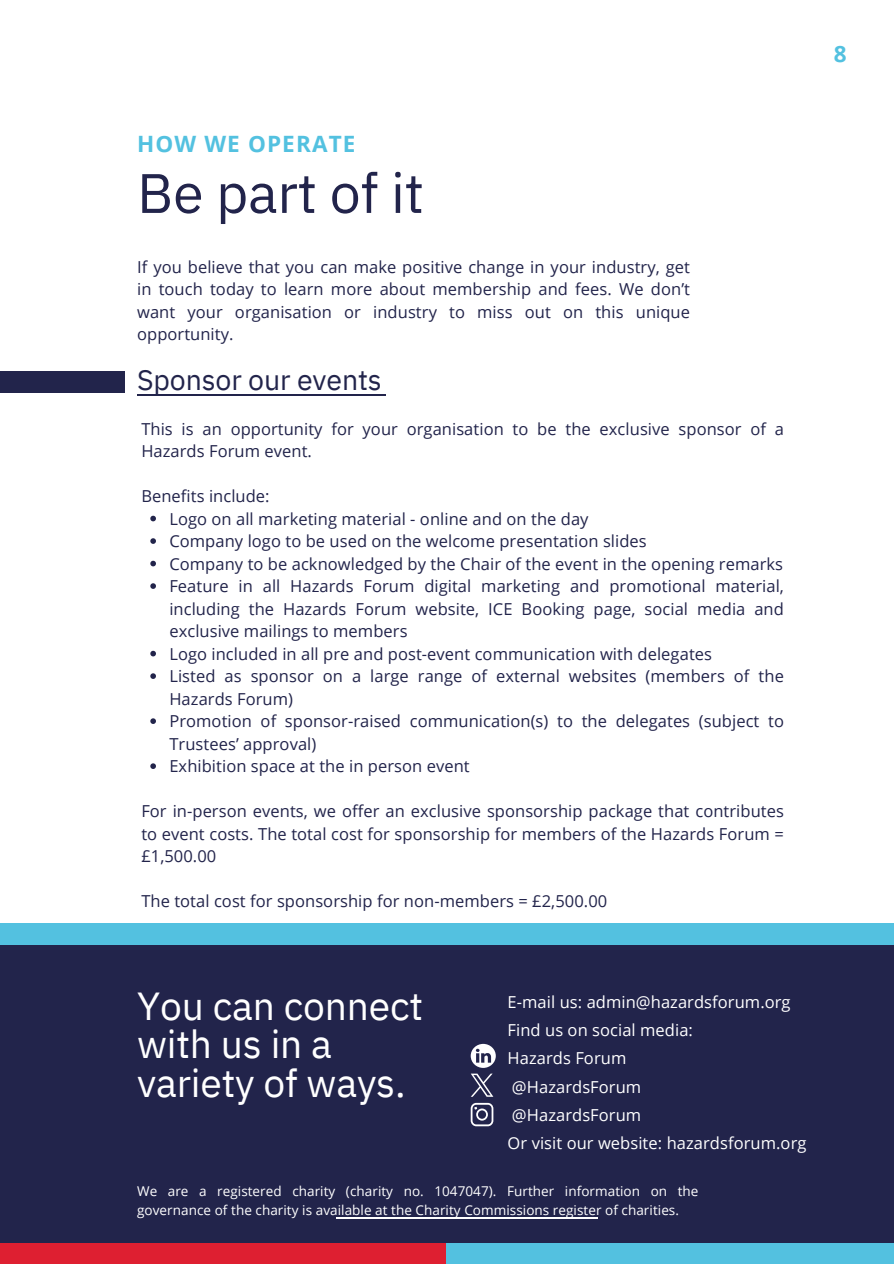
<style>
.page{position:relative;width:894px;height:1264px;background:#fff}
.page>*{position:absolute;margin:0;border:0;box-sizing:border-box;transform-origin:0 0}
.t1{font:55.5px "IBM Plex Sans";letter-spacing:-.005em;color:#22244b}
.t2{font:39px/38.2px "IBM Plex Sans";letter-spacing:-.005em;color:#fff}
.t3{font:28.5px "IBM Plex Sans";letter-spacing:-.005em;color:#22244b}
.t4{font:700 22.5px "Open Sans";letter-spacing:.05em;color:#53c1e0}
.t5{font:16.5px/22.5px "Open Sans";letter-spacing:.005em;color:#22244b;text-align:justify}
.t6{font:16.5px/28.2px "Open Sans";letter-spacing:.005em;color:#fff}
.t7{font:13.5px/19.2px "Open Sans";letter-spacing:.005em;color:#fff}
</style>
<div class="page">
<div style="left:0;top:371px;width:124px;height:21px;background:#22244b"></div>
<hr style="left:137px;top:394px;width:248px;height:1px;background:#22244b">
<div style="left:0;top:1242px;width:446px;height:21px;background:#de1f31"></div>
<div style="left:446px;top:1242px;width:447px;height:21px;background:#53c1e0"></div>
<div style="left:0;top:944px;width:893px;height:298px;background:#22244b"></div>
<div style="left:0;top:923px;width:893px;height:21px;background:#53c1e0"></div>
<hr style="left:336px;top:1217px;width:261px;height:1px;background:#fff">
<svg style="left:470px;top:1102px;width:23px;height:24px"></svg>
<svg style="left:470px;top:1043px;width:25px;height:24px"></svg>
<svg style="left:470px;top:1073px;width:23px;height:23px"></svg>
<svg style="left:150px;top:515px;width:6px;height:6px"></svg>
<svg style="left:150px;top:538px;width:6px;height:6px"></svg>
<svg style="left:150px;top:560px;width:6px;height:6px"></svg>
<svg style="left:150px;top:583px;width:6px;height:6px"></svg>
<svg style="left:150px;top:650px;width:6px;height:6px"></svg>
<svg style="left:150px;top:673px;width:6px;height:6px"></svg>
<svg style="left:150px;top:718px;width:6px;height:6px"></svg>
<svg style="left:150px;top:763px;width:6px;height:6px"></svg>
<h3 class="t4" style="left:137px;top:128px;width:220px">HOW WE OPERATE</h3>
<h1 class="t1" style="left:137px;top:151px;width:288px">Be part of it</h1>
<p class="t5" style="left:137px;top:255px;width:554px">If you believe that you can make positive change in your industry, get in touch today to learn more about membership and fees. We don’t want your organisation or industry to miss out on this unique opportunity.</p>
<h3 class="t3" style="left:137px;top:358px;width:246px">Sponsor our events</h3>
<p class="t5" style="left:141px;top:417px;width:644px">This is an opportunity for your organisation to be the exclusive sponsor of a<br>Hazards Forum event.</p>
<p class="t5" style="left:169px;top:484px;width:616px;text-align:left;text-indent:-28px">Benefits include:<br>Logo on all marketing material - online and on the day<br>Company logo to be used on the welcome presentation slides<br>Company to be acknowledged by the Chair of the event in the opening remarks Feature in all Hazards Forum digital marketing and promotional material, including the Hazards Forum website, ICE Booking page, social media and exclusive mailings to members<br>Logo included in all pre and post-event communication with delegates<br>Listed as sponsor on a large range of external websites (members of the Hazards Forum)<br>Promotion of sponsor-raised communication(s) to the delegates (subject to Trustees’ approval)<br>Exhibition space at the in person event</p>
<p class="t5" style="left:141px;top:799px;width:644px">For in-person events, we offer an exclusive sponsorship package that contributes to event costs. The total cost for sponsorship for members of the Hazards Forum = £1,500.00</p>
<p class="t5" style="left:141px;top:889px;width:467px">The total cost for sponsorship for non-members = £2,500.00</p>
<h3 class="t4" style="left:833px;top:38px;width:14px">8</h3>
<h2 class="t2" style="left:137px;top:984px;width:287px">You can connect with us in a variety of ways.</h2>
<p class="t6" style="left:507px;top:987px;width:300px">E-mail us: admin@hazardsforum.org<br>Find us on social media:<br>Hazards Forum<br>@HazardsForum<br>@HazardsForum<br>Or visit our website: hazardsforum.org</p>
<p class="t7" style="left:137px;top:1181px;width:562px">We are a registered charity (charity no. 1047047). Further information on the governance of the charity is available at the Charity Commissions register of charities.</p>
</div>
